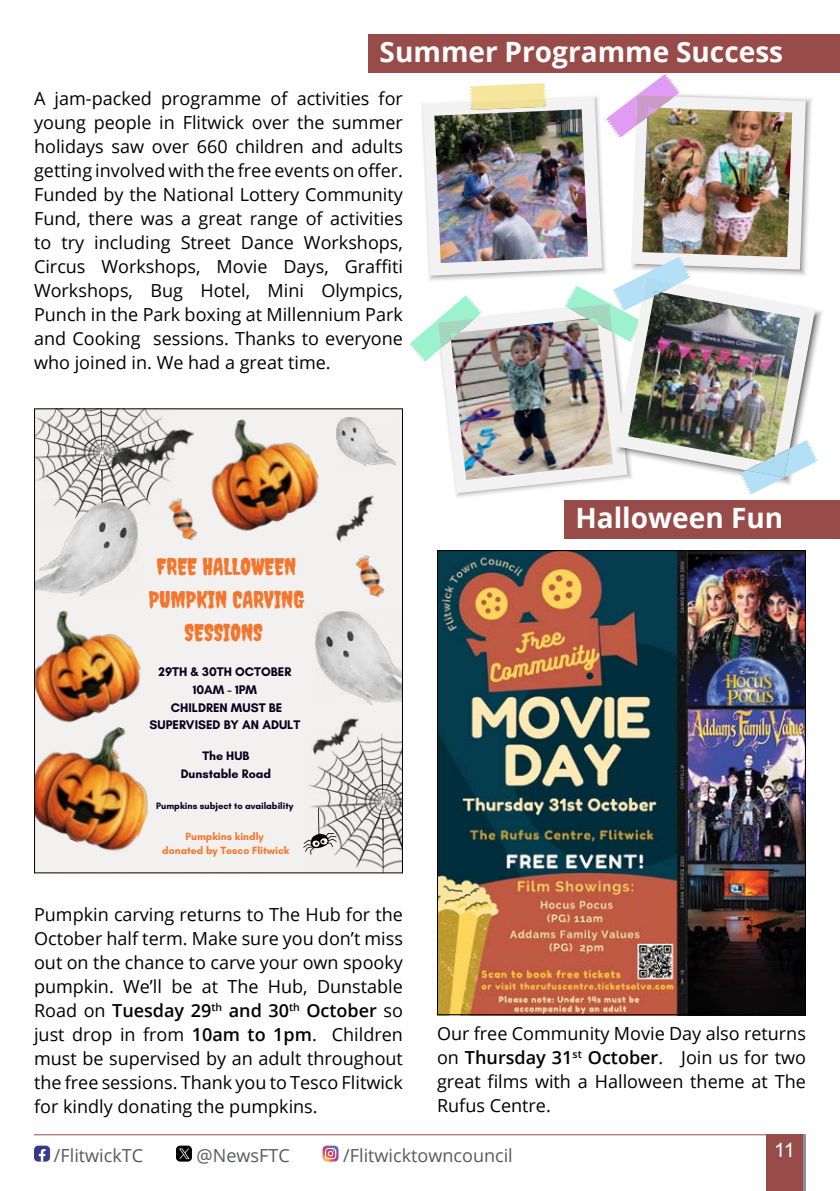
<style>
.page{position:relative;width:840px;height:1191px;background:#fff}
.page>*{position:absolute;margin:0;border:0;box-sizing:border-box;transform-origin:0 0}
.t1{font:700 28px "Open Sans";color:#fff}
.t2{font:23.6px/32.8px "Creepster";color:#f3762f;text-align:center}
.t3{font:20px "Arial";color:#fff}
.t4{font:18px/24px "Open Sans";color:#000;text-align:justify}
.t5{font:18px "Open Sans";color:#58595b}
.t6{font:700 12.8px/17.8px "Glacial Indifference";color:#02001b;text-align:center}
.t7{font:700 12.6px/17.4px "Glacial Indifference";color:#02001b;text-align:center}
.t8{font:700 10.6px/14.6px "Glacial Indifference";color:#f3762f;text-align:center}
.t9{font:700 9.4px "Glacial Indifference";color:#02001b}
.s1{font-weight:600}
</style>
<div class="page">
<svg style="left:34px;top:1145px;width:16px;height:16px"></svg>
<div style="left:176px;top:1145px;width:16px;height:16px;background:#000;border-radius:4px"></div>
<svg style="left:179px;top:1148px;width:10px;height:11px"></svg>
<svg style="left:322px;top:1145px;width:16px;height:16px"></svg>
<div style="left:765px;top:1134px;width:40px;height:57px;background:#984c49"></div>
<hr style="left:34px;top:1134px;width:771px;height:1px;background:#984c49">
<div style="left:368px;top:34px;width:471px;height:39px;background:#984c49"></div>
<div style="left:563px;top:500px;width:276px;height:39px;background:#984c49"></div>
<hr style="left:802px;top:1134px;width:3px;height:57px;background:#898f95">
<div style="left:34px;top:408px;width:369px;height:465px;background:#f3f1ef"></div>
<img style="left:355px;top:554px;width:30px;height:43px">
<img style="left:36px;top:410px;width:135px;height:117px">
<img style="left:161px;top:496px;width:28px;height:44px">
<img style="left:189px;top:419px;width:130px;height:121px">
<img style="left:36px;top:595px;width:105px;height:109px">
<img style="left:36px;top:704px;width:113px;height:147px">
<img style="left:336px;top:417px;width:59px;height:49px">
<img style="left:315px;top:611px;width:86px;height:93px">
<img style="left:36px;top:503px;width:101px;height:92px">
<img style="left:336px;top:495px;width:38px;height:47px">
<img style="left:339px;top:718px;width:20px;height:15px">
<img style="left:107px;top:425px;width:92px;height:52px">
<img style="left:308px;top:733px;width:93px;height:138px">
<hr style="left:318px;top:808px;width:1px;height:31px;background:#000">
<svg style="left:303px;top:833px;width:33px;height:21px"></svg>
<img style="left:439px;top:552px;width:364px;height:461px">
<img style="left:409px;top:74px;width:408px;height:420px">
<h1 class="t1" style="left:379px;top:32px;width:405px">Summer Programme Success</h1>
<p class="t4" style="left:34px;top:85px;width:370px">A jam-packed programme of activities for young people in Flitwick over the summer holidays saw over 660 children and adults getting involved with the free events on offer.<br>Funded by the National Lottery Community Fund, there was a great range of activities to try including Street Dance Workshops, Circus Workshops, Movie Days, Graffiti Workshops, Bug Hotel, Mini Olympics, Punch in the Park boxing at Millennium Park and Cooking sessions. Thanks to everyone who joined in. We had a great time.</p>
<h2 class="t2" style="left:149px;top:550px;width:157px">FREE HALLOWEEN<br>PUMPKIN CARVING<br>SESSIONS</h2>
<p class="t6" style="left:149px;top:662px;width:152px">29TH &amp; 30TH OCTOBER<br>10AM - 1PM<br>CHILDREN MUST BE<br>SUPERVISED BY AN ADULT</p>
<p class="t7" style="left:180px;top:747px;width:92px">The HUB<br>Dunstable Road</p>
<p class="t9" style="left:156px;top:800px;width:138px">Pumpkins subject to availability</p>
<p class="t8" style="left:162px;top:829px;width:129px">Pumpkins kindly<br>donated by Tesco Flitwick</p>
<p class="t4" style="left:34px;top:902px;width:370px">Pumpkin carving returns to The Hub for the October half term. Make sure you don’t miss out on the chance to carve your own spooky pumpkin. We’ll be at The Hub, Dunstable Road on <span class="s1">Tuesday 29</span><sup>th</sup> <span class="s1">and 30</span><sup>th</sup> <span class="s1">October</span> so just drop in from <span class="s1">10am to 1pm</span>. Children must be supervised by an adult throughout the free sessions. Thank you to Tesco Flitwick for kindly donating the pumpkins.</p>
<h1 class="t1" style="left:575px;top:498px;width:209px">Halloween Fun</h1>
<p class="t4" style="left:437px;top:1021px;width:370px">Our free Community Movie Day also returns on <span class="s1">Thursday 31</span><sup>st</sup> <span class="s1">October</span>. Join us for two great films with a Halloween theme at The Rufus Centre.</p>
<p class="t5" style="left:54px;top:1142px;width:91px">/FlitwickTC</p>
<p class="t5" style="left:196px;top:1142px;width:95px">@NewsFTC</p>
<p class="t5" style="left:343px;top:1142px;width:171px">/Flitwicktowncouncil</p>
<p class="t3" style="left:773px;top:1136px;width:22px">11</p>
</div>
